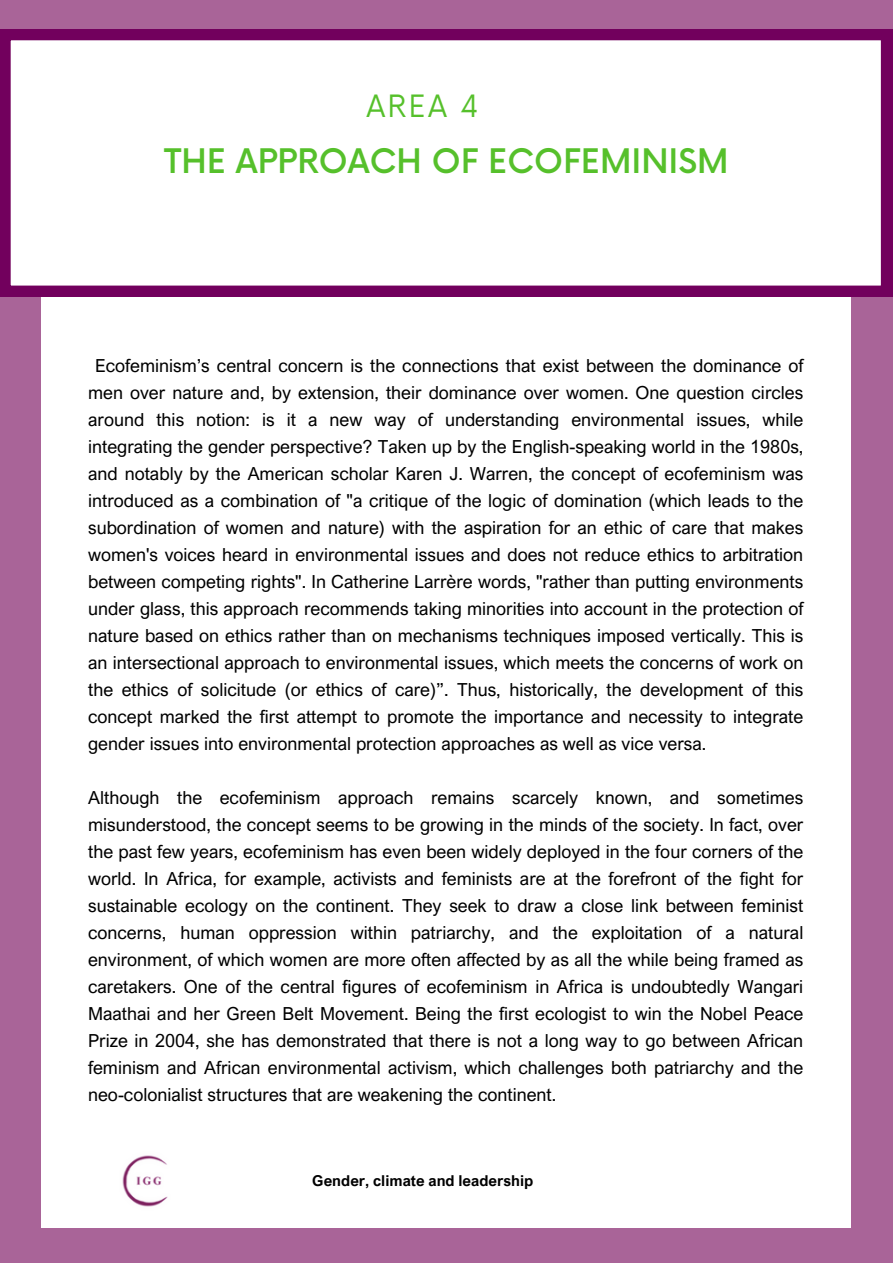
<style>
.page{position:relative;width:893px;height:1264px;background:#fff}
.page>*{position:absolute;margin:0;border:0;box-sizing:border-box;transform-origin:0 0}
.t1{font:500 33px "Now";color:#56c02b}
.t2{font:30px "Now";color:#56c02b}
.t3{font:18px/27px "Arial Nova";color:#000;text-align:justify}
.t4{font:700 15px "Arial Nova";color:#000}
</style>
<div class="page">
<div style="left:0;top:0;width:892px;height:1262px;background:#a96498"></div>
<div style="left:41px;top:42px;width:810px;height:1185px;background:#fff"></div>
<svg style="left:0;top:29px;width:892px;height:268px"></svg>
<img style="left:122px;top:1155px;width:46px;height:52px">
<p class="t2" style="left:366px;top:89px;width:114px">AREA 4</p>
<p class="t1" style="left:164px;top:143px;width:566px">THE APPROACH OF ECOFEMINISM</p>
<p class="t3" style="left:88px;top:352px;width:716px;text-indent:7px">Ecofeminism’s central concern is the connections that exist between the dominance of men over nature and, by extension, their dominance over women. One question circles around this notion: is it a new way of understanding environmental issues, while integrating the gender perspective? Taken up by the English-speaking world in the 1980s, and notably by the American scholar Karen J. Warren, the concept of ecofeminism was introduced as a combination of "a critique of the logic of domination (which leads to the subordination of women and nature) with the aspiration for an ethic of care that makes women's voices heard in environmental issues and does not reduce ethics to arbitration between competing rights". In Catherine Larrère words, "rather than putting environments under glass, this approach recommends taking minorities into account in the protection of nature based on ethics rather than on mechanisms techniques imposed vertically. This is an intersectional approach to environmental issues, which meets the concerns of work on the ethics of solicitude (or ethics of care)”. Thus, historically, the development of this concept marked the first attempt to promote the importance and necessity to integrate gender issues into environmental protection approaches as well as vice versa.</p>
<p class="t3" style="left:88px;top:784px;width:716px">Although the ecofeminism approach remains scarcely known, and sometimes misunderstood, the concept seems to be growing in the minds of the society. In fact, over the past few years, ecofeminism has even been widely deployed in the four corners of the world. In Africa, for example, activists and feminists are at the forefront of the fight for sustainable ecology on the continent. They seek to draw a close link between feminist concerns, human oppression within patriarchy, and the exploitation of a natural environment, of which women are more often affected by as all the while being framed as caretakers. One of the central figures of ecofeminism in Africa is undoubtedly Wangari Maathai and her Green Belt Movement. Being the first ecologist to win the Nobel Peace Prize in 2004, she has demonstrated that there is not a long way to go between African feminism and African environmental activism, which challenges both patriarchy and the neo-colonialist structures that are weakening the continent.</p>
<p class="t4" style="left:312px;top:1171px;width:222px">Gender, climate and leadership</p>
</div>
